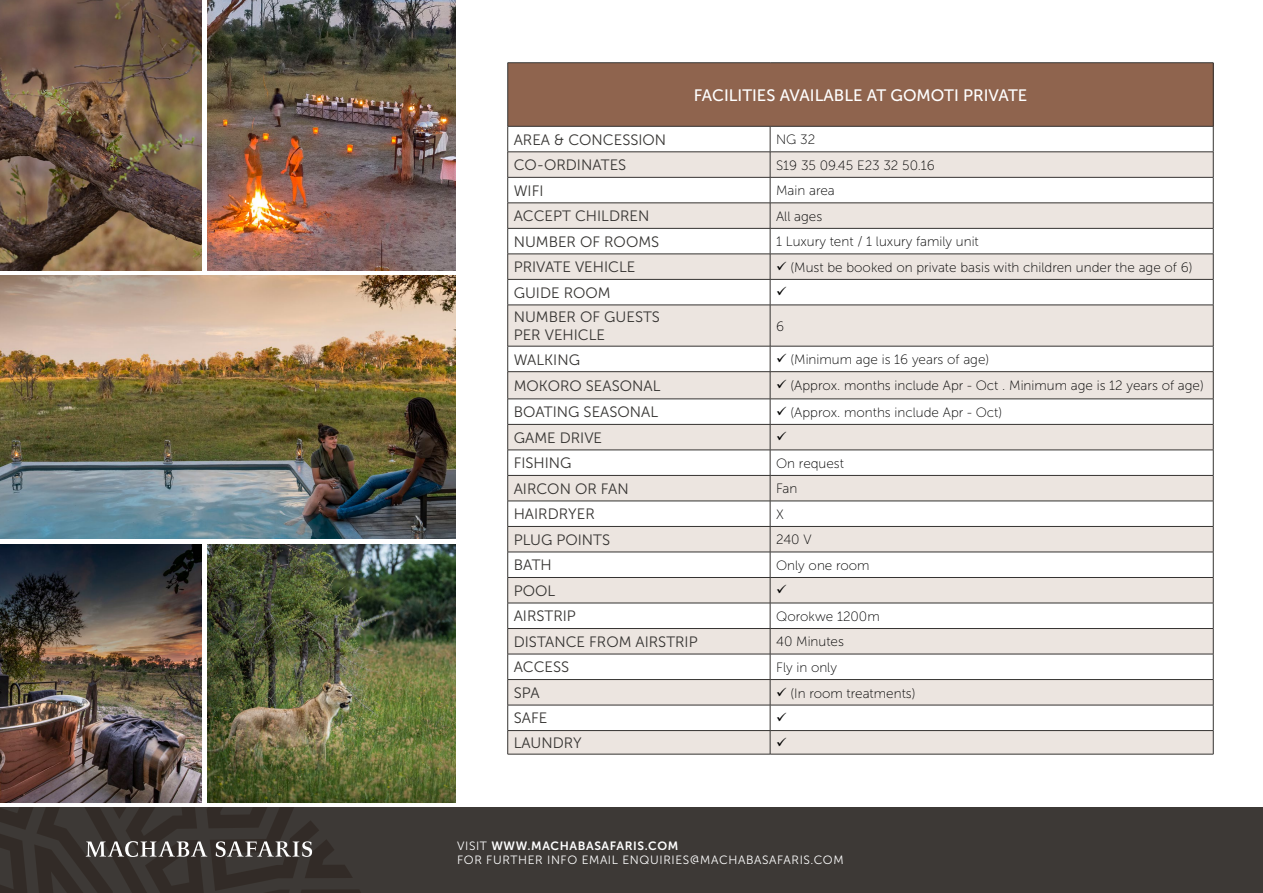
<style>
.page{position:relative;width:1263px;height:893px;background:#fff}
.page>*{position:absolute;margin:0;border:0;box-sizing:border-box;transform-origin:0 0}
.t1{font:16.5px "Museo Sans 500";color:#fff}
.t2{font:15px/18px "Museo Sans 300";color:#353331}
.t3{font:13.5px "Museo Sans 100";color:#000}
.t4{font:12px "Museo Sans 300";letter-spacing:.05em;color:#fff}
.t5{font:12px "Museo Sans 700";letter-spacing:.05em;color:#fff}
.s1{font-family:"Museo Sans 300"}
</style>
<div class="page">
<div style="left:0;top:808px;width:1263px;height:85px;background:#3d3936"></div>
<svg style="left:0;top:808px;width:361px;height:85px"></svg>
<div style="left:508px;top:63px;width:705px;height:63px;background:#8f644e"></div>
<svg style="left:508px;top:306px;width:262px;height:448px;fill:#ece5e0"></svg>
<svg style="left:771px;top:306px;width:442px;height:448px;fill:#ece5e0"></svg>
<div style="left:770px;top:372px;width:443px;height:27px;background:#ece5e0"></div>
<hr style="left:507px;top:62px;width:263px;height:1px;background:#353331">
<hr style="left:507px;top:63px;width:1px;height:63px;background:#353331">
<hr style="left:770px;top:62px;width:443px;height:1px;background:#353331">
<hr style="left:1213px;top:63px;width:1px;height:63px;background:#353331">
<hr style="left:507px;top:305px;width:263px;height:1px;background:#353331">
<hr style="left:507px;top:305px;width:1px;height:41px;background:#353331">
<hr style="left:770px;top:305px;width:443px;height:1px;background:#353331">
<hr style="left:770px;top:305px;width:1px;height:41px;background:#353331">
<hr style="left:1213px;top:305px;width:1px;height:41px;background:#353331">
<hr style="left:507px;top:346px;width:263px;height:1px;background:#353331">
<hr style="left:770px;top:346px;width:443px;height:1px;background:#353331">
<hr style="left:507px;top:371px;width:263px;height:1px;background:#353331">
<hr style="left:770px;top:371px;width:443px;height:1px;background:#353331">
<hr style="left:507px;top:399px;width:263px;height:1px;background:#353331">
<hr style="left:770px;top:399px;width:443px;height:1px;background:#353331">
<hr style="left:507px;top:424px;width:263px;height:1px;background:#353331">
<hr style="left:770px;top:424px;width:443px;height:1px;background:#353331">
<hr style="left:507px;top:450px;width:263px;height:1px;background:#353331">
<hr style="left:770px;top:450px;width:443px;height:1px;background:#353331">
<hr style="left:507px;top:475px;width:263px;height:1px;background:#353331">
<hr style="left:770px;top:475px;width:443px;height:1px;background:#353331">
<hr style="left:507px;top:501px;width:263px;height:1px;background:#353331">
<hr style="left:770px;top:501px;width:443px;height:1px;background:#353331">
<hr style="left:507px;top:526px;width:263px;height:1px;background:#353331">
<hr style="left:770px;top:526px;width:443px;height:1px;background:#353331">
<hr style="left:507px;top:552px;width:263px;height:1px;background:#353331">
<hr style="left:770px;top:552px;width:443px;height:1px;background:#353331">
<hr style="left:507px;top:577px;width:263px;height:1px;background:#353331">
<hr style="left:770px;top:577px;width:443px;height:1px;background:#353331">
<hr style="left:507px;top:603px;width:263px;height:1px;background:#353331">
<hr style="left:770px;top:603px;width:443px;height:1px;background:#353331">
<hr style="left:507px;top:628px;width:263px;height:1px;background:#353331">
<hr style="left:770px;top:628px;width:443px;height:1px;background:#353331">
<hr style="left:507px;top:654px;width:263px;height:1px;background:#353331">
<hr style="left:770px;top:654px;width:443px;height:1px;background:#353331">
<hr style="left:507px;top:679px;width:263px;height:1px;background:#353331">
<hr style="left:770px;top:679px;width:443px;height:1px;background:#353331">
<hr style="left:507px;top:705px;width:263px;height:1px;background:#353331">
<hr style="left:770px;top:705px;width:443px;height:1px;background:#353331">
<hr style="left:507px;top:730px;width:263px;height:1px;background:#353331">
<svg style="left:507px;top:346px;width:1px;height:408px"></svg>
<hr style="left:770px;top:730px;width:443px;height:1px;background:#353331">
<svg style="left:770px;top:346px;width:1px;height:408px"></svg>
<svg style="left:1213px;top:346px;width:1px;height:408px"></svg>
<hr style="left:507px;top:754px;width:263px;height:1px;background:#353331">
<hr style="left:770px;top:754px;width:443px;height:1px;background:#353331">
<img style="left:0;top:276px;width:455px;height:263px">
<img style="left:207px;top:0;width:248px;height:270px">
<img style="left:0;top:0;width:202px;height:270px">
<img style="left:207px;top:544px;width:248px;height:258px">
<img style="left:0;top:544px;width:202px;height:258px">
<svg style="left:507px;top:126px;width:707px;height:179px"></svg>
<svg style="left:777px;top:432px;width:9px;height:9px"></svg>
<svg style="left:777px;top:585px;width:9px;height:9px"></svg>
<svg style="left:777px;top:712px;width:9px;height:9px"></svg>
<svg style="left:777px;top:737px;width:9px;height:9px"></svg>
<p class="t1" style="left:694px;top:86px;width:335px">FACILITIES AVAILABLE AT GOMOTI PRIVATE</p>
<p class="t2" style="left:514px;top:131px;width:154px">AREA &amp; CONCESSION</p>
<p class="t3" style="left:776px;top:132px;width:41px">NG 32</p>
<p class="t2" style="left:514px;top:156px;width:114px">CO-ORDINATES</p>
<p class="t3" style="left:776px;top:158px;width:160px">S19 35 09.45 E23 32 50.16</p>
<p class="t2" style="left:514px;top:182px;width:31px">WIFI</p>
<p class="t3" style="left:776px;top:183px;width:60px">Main area</p>
<p class="t2" style="left:514px;top:207px;width:137px">ACCEPT CHILDREN</p>
<p class="t3" style="left:776px;top:209px;width:48px">All ages</p>
<p class="t2" style="left:514px;top:233px;width:147px">NUMBER OF ROOMS</p>
<p class="t3" style="left:776px;top:234px;width:204px">1 Luxury tent / 1 luxury family unit</p>
<p class="t2" style="left:514px;top:258px;width:123px">PRIVATE VEHICLE</p>
<p class="t3" style="left:776px;top:260px;width:418px">✓ (Must be booked on private basis with children under the age of 6)</p>
<p class="t2" style="left:514px;top:284px;width:98px">GUIDE ROOM</p>
<p class="t2" style="left:514px;top:308px;width:148px">NUMBER OF GUESTS<br>PER VEHICLE</p>
<p class="t3" style="left:776px;top:319px;width:9px">6</p>
<p class="t2" style="left:514px;top:350px;width:68px">WALKING</p>
<p class="t3" style="left:776px;top:352px;width:215px">✓ (Minimum age is 16 years of age)</p>
<p class="t2" style="left:514px;top:377px;width:148px">MOKORO SEASONAL</p>
<p class="t3" style="left:776px;top:379px;width:429px">✓ (Approx. months include Apr - Oct . Minimum age is 12 years of age)</p>
<p class="t2" style="left:514px;top:403px;width:146px">BOATING SEASONAL</p>
<p class="t3" style="left:776px;top:405px;width:228px">✓ (Approx. months include Apr - Oct)</p>
<p class="t2" style="left:514px;top:429px;width:90px">GAME DRIVE</p>
<p class="t2" style="left:514px;top:454px;width:59px">FISHING</p>
<p class="t3" style="left:776px;top:456px;width:69px">On request</p>
<p class="t2" style="left:514px;top:480px;width:116px">AIRCON OR FAN</p>
<p class="t3" style="left:776px;top:481px;width:23px">Fan</p>
<p class="t2" style="left:514px;top:505px;width:83px">HAIRDRYER</p>
<p class="t3" style="left:776px;top:507px;width:9px">X</p>
<p class="t2" style="left:514px;top:531px;width:98px">PLUG POINTS</p>
<p class="t3" style="left:776px;top:532px;width:37px">240 V</p>
<p class="t2" style="left:514px;top:556px;width:40px">BATH</p>
<p class="t3" style="left:776px;top:558px;width:95px">Only one room</p>
<p class="t2" style="left:514px;top:582px;width:43px">POOL</p>
<p class="t2" style="left:514px;top:607px;width:64px">AIRSTRIP</p>
<p class="t3" style="left:776px;top:609px;width:105px">Qorokwe 1200m</p>
<p class="t2" style="left:514px;top:633px;width:185px">DISTANCE FROM AIRSTRIP</p>
<p class="t3" style="left:776px;top:634px;width:69px">40 Minutes</p>
<p class="t2" style="left:514px;top:658px;width:57px">ACCESS</p>
<p class="t3" style="left:776px;top:660px;width:62px">Fly in only</p>
<p class="t2" style="left:514px;top:684px;width:27px">SPA</p>
<p class="t3" style="left:776px;top:686px;width:141px">✓ (In room treatments)</p>
<p class="t2" style="left:514px;top:709px;width:35px">SAFE</p>
<p class="t2" style="left:514px;top:734px;width:70px">LAUNDRY</p>
<p class="t5" style="left:457px;top:839px;width:223px"><span class="s1">VISIT</span> WWW.MACHABASAFARIS.COM</p>
<p class="t4" style="left:457px;top:853px;width:388px">FOR FURTHER INFO EMAIL ENQUIRIES@MACHABASAFARIS.COM</p>
</div>
